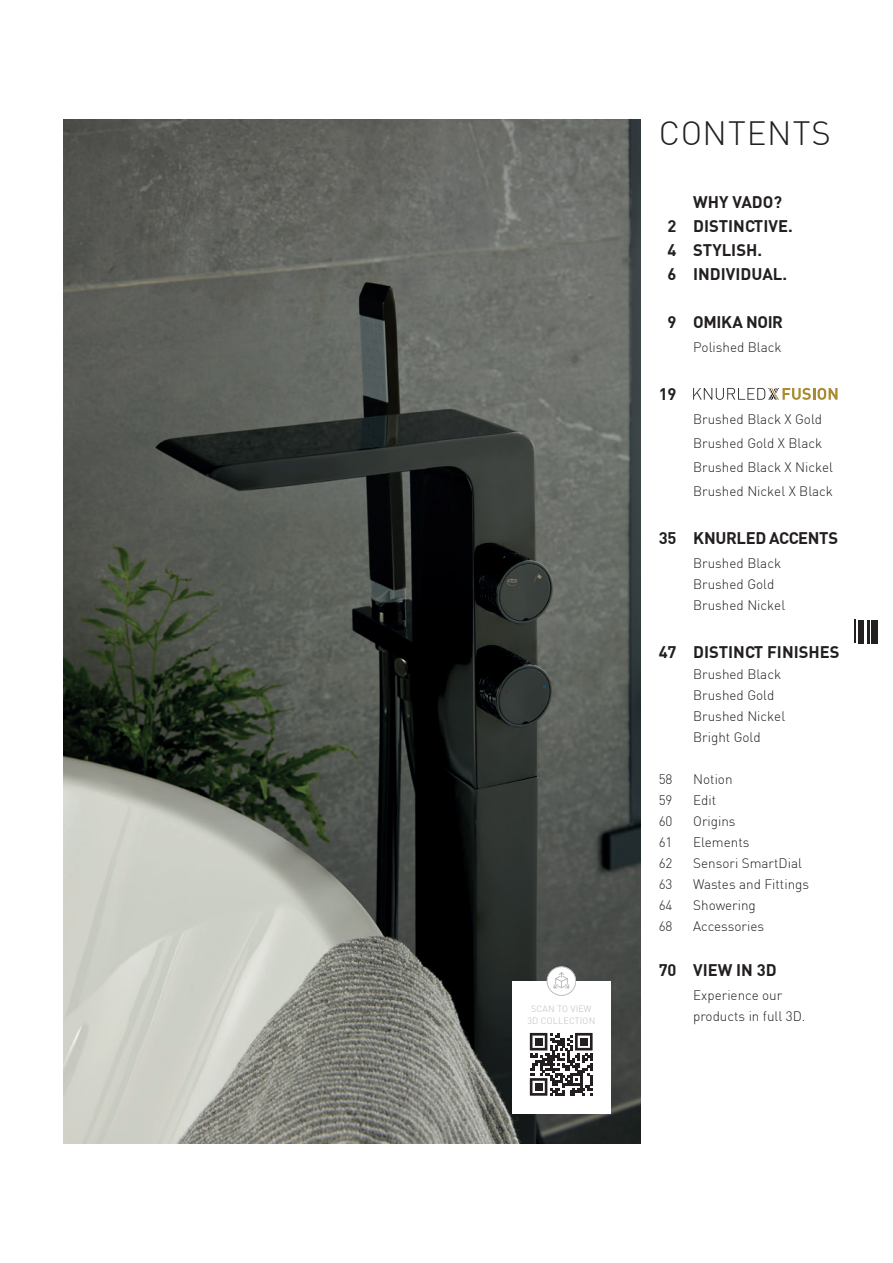
<style>
.page{position:relative;width:893px;height:1263px;background:#fff}
.page>*{position:absolute;margin:0;border:0;box-sizing:border-box;transform-origin:0 0}
.t1{font:300 33px "DIN";letter-spacing:.03em;color:#231f20}
.t2{font:700 16.5px/24px "DIN";color:#231f20}
.t3{font:700 16.5px "DIN";letter-spacing:-.02em;color:#231f20}
.t4{font:300 13.5px/21px "DIN";color:#231f20}
.t5{font:300 9px/12px "DIN";letter-spacing:.02em;color:#bcbdc0;text-align:center}
.s1{color:#fff}
</style>
<div class="page">
<img style="left:64px;top:119px;width:577px;height:1025px">
<svg style="left:693px;top:388px;width:144px;height:12px"></svg>
<svg style="left:854px;top:620px;width:1px;height:23px"></svg>
<div style="left:859px;top:620px;width:5px;height:23px;background:#231f20"></div>
<hr style="left:866px;top:620px;width:3px;height:23px;background:#231f20">
<div style="left:871px;top:620px;width:7px;height:23px;background:#231f20"></div>
<div style="left:512px;top:981px;width:99px;height:133px;background:#fff"></div>
<svg style="left:530px;top:1033px;width:63px;height:63px"></svg>
<div style="left:535px;top:1038px;width:7px;height:7px;background:#231f20"></div>
<div style="left:580px;top:1038px;width:8px;height:7px;background:#231f20"></div>
<div style="left:535px;top:1083px;width:7px;height:8px;background:#231f20"></div>
<div style="left:547px;top:967px;width:29px;height:28px;background:#fff;border-radius:50%"></div>
<div style="left:547px;top:966px;width:29px;height:29px;border:1px solid #bcbdc0;border-radius:50%"></div>
<svg style="left:553px;top:972px;width:17px;height:17px"></svg>
<p class="t5" style="left:527px;top:1002px;width:69px">SCAN TO VIEW<br>3D COLLECTION</p>
<h1 class="t1" style="left:659px;top:113px;width:174px">CONTENTS</h1>
<p class="t2" style="left:659px;top:189px;width:136px;text-indent:35px">WHY VADO?<br><span class="s1">0</span>2 DISTINCTIVE.<br><span class="s1">0</span>4 STYLISH.<br><span class="s1">0</span>6 INDIVIDUAL.</p>
<p class="t3" style="left:659px;top:311px;width:126px"><span class="s1">0</span>9 OMIKA NOIR</p>
<p class="t4" style="left:693px;top:336px;width:90px">Polished Black</p>
<p class="t2" style="left:659px;top:381px;width:19px">19</p>
<p class="t4" style="left:693px;top:407px;width:141px;line-height:24px">Brushed Black X Gold<br>Brushed Gold X Black<br>Brushed Black X Nickel<br>Brushed Nickel X Black</p>
<p class="t3" style="left:659px;top:527px;width:181px">35 KNURLED ACCENTS</p>
<p class="t4" style="left:693px;top:552px;width:94px">Brushed Black<br>Brushed Gold<br>Brushed Nickel</p>
<p class="t2" style="left:659px;top:639px;width:182px">47 DISTINCT FINISHES</p>
<p class="t4" style="left:693px;top:663px;width:94px">Brushed Black<br>Brushed Gold<br>Brushed Nickel<br>Bright Gold</p>
<p class="t4" style="left:659px;top:768px;width:15px">58</p>
<p class="t4" style="left:693px;top:768px;width:41px">Notion</p>
<p class="t4" style="left:659px;top:789px;width:15px">59</p>
<p class="t4" style="left:693px;top:789px;width:25px">Edit</p>
<p class="t4" style="left:659px;top:810px;width:15px">60</p>
<p class="t4" style="left:693px;top:810px;width:44px">Origins</p>
<p class="t4" style="left:659px;top:831px;width:15px">61</p>
<p class="t4" style="left:693px;top:831px;width:58px">Elements</p>
<p class="t4" style="left:659px;top:852px;width:15px">62</p>
<p class="t4" style="left:693px;top:852px;width:110px">Sensori SmartDial</p>
<p class="t4" style="left:659px;top:873px;width:15px">63</p>
<p class="t4" style="left:693px;top:873px;width:117px">Wastes and Fittings</p>
<p class="t4" style="left:659px;top:894px;width:15px">64</p>
<p class="t4" style="left:693px;top:894px;width:64px">Showering</p>
<p class="t4" style="left:659px;top:915px;width:15px">68</p>
<p class="t4" style="left:693px;top:915px;width:72px">Accessories</p>
<p class="t2" style="left:659px;top:957px;width:119px">70 VIEW IN 3D</p>
<p class="t4" style="left:693px;top:984px;width:114px">Experience our products in full 3D.</p>
</div>
